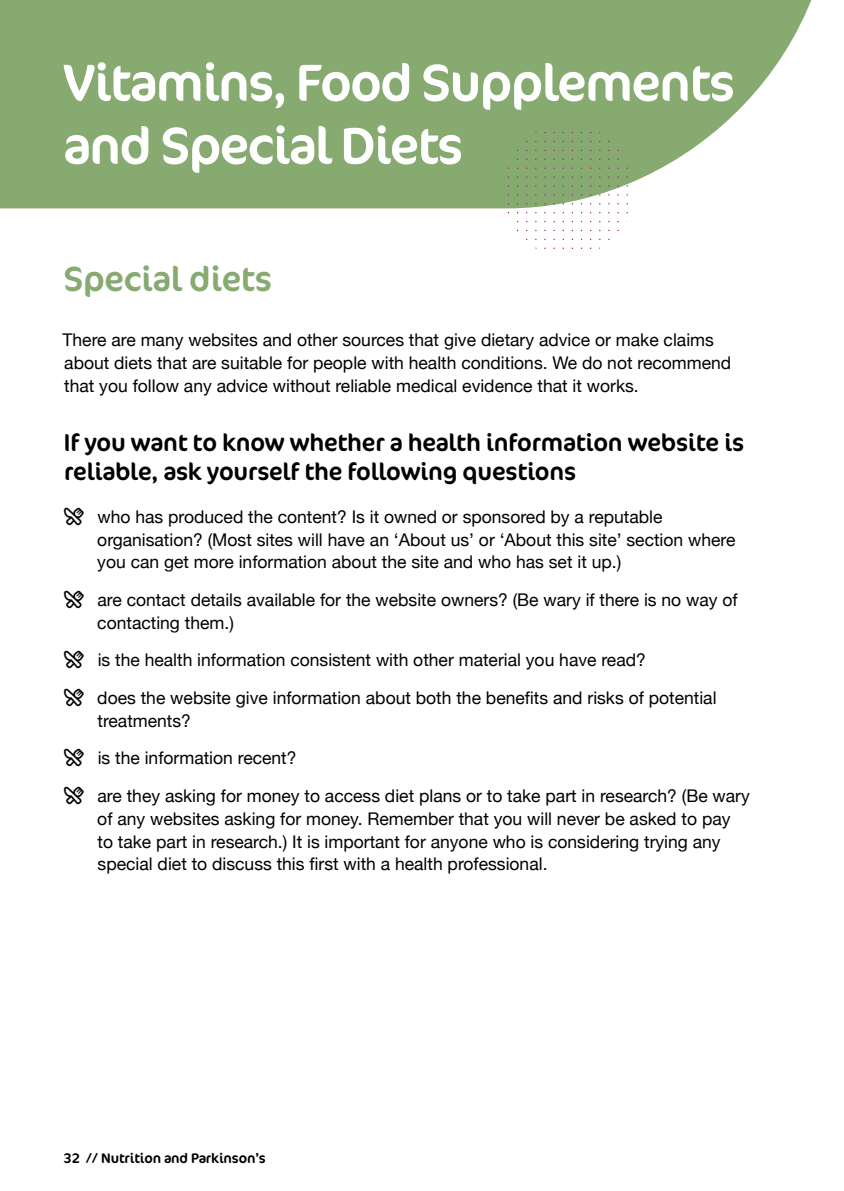
<style>
.page{position:relative;width:844px;height:1191px;background:#fff}
.page>*{position:absolute;margin:0;border:0;box-sizing:border-box;transform-origin:0 0}
.t1{font:52.5px/63px "Cocon";letter-spacing:-.03em;color:#fff}
.t2{font:35px "Cocon";letter-spacing:-.01em;color:#87aa71}
.t3{font:24.5px/29.4px "Cocon";letter-spacing:-.01em;color:#000}
.t4{font:17.5px/22.8px "Helvetica Neue";color:#000}
.t5{font:14px "Cocon Pro";letter-spacing:-.01em;color:#000}
</style>
<div class="page">
<svg style="left:0;top:0;width:812px;height:208px;fill:#87aa71"></svg>
<h1 class="t1" style="left:63px;top:52px;width:673px">Vitamins, Food Supplements and Special Diets</h1>
<h2 class="t2" style="left:63px;top:258px;width:210px">Special diets</h2>
<p class="t4" style="left:62px;top:329px;width:670px">There are many websites and other sources that give dietary advice or make claims about diets that are suitable for people with health conditions. We do not recommend that you follow any advice without reliable medical evidence that it works.</p>
<h3 class="t3" style="left:64px;top:428px;width:681px">If you want to know whether a health information website is reliable, ask yourself the following questions</h3>
<p class="t4" style="left:97px;top:506px;width:639px">who has produced the content? Is it owned or sponsored by a reputable organisation? (Most sites will have an ‘About us’ or ‘About this site’ section where you can get more information about the site and who has set it up.)</p>
<p class="t4" style="left:97px;top:589px;width:641px">are contact details available for the website owners? (Be wary if there is no way of contacting them.)</p>
<p class="t4" style="left:97px;top:642px;width:620px;line-height:37.6px">is the health information consistent with other material you have read?<br>does the website give information about both the benefits and risks of potential</p>
<p class="t4" style="left:97px;top:703px;width:653px;line-height:37.6px">treatments?<br>is the information recent?<br>are they asking for money to access diet plans or to take part in research? (Be wary</p>
<p class="t4" style="left:97px;top:808px;width:634px">of any websites asking for money. Remember that you will never be asked to pay to take part in research.) It is important for anyone who is considering trying any special diet to discuss this first with a health professional.</p>
<p class="t5" style="left:63px;top:1148px;width:204px">32 // Nutrition and Parkinson’s</p>
</div>
